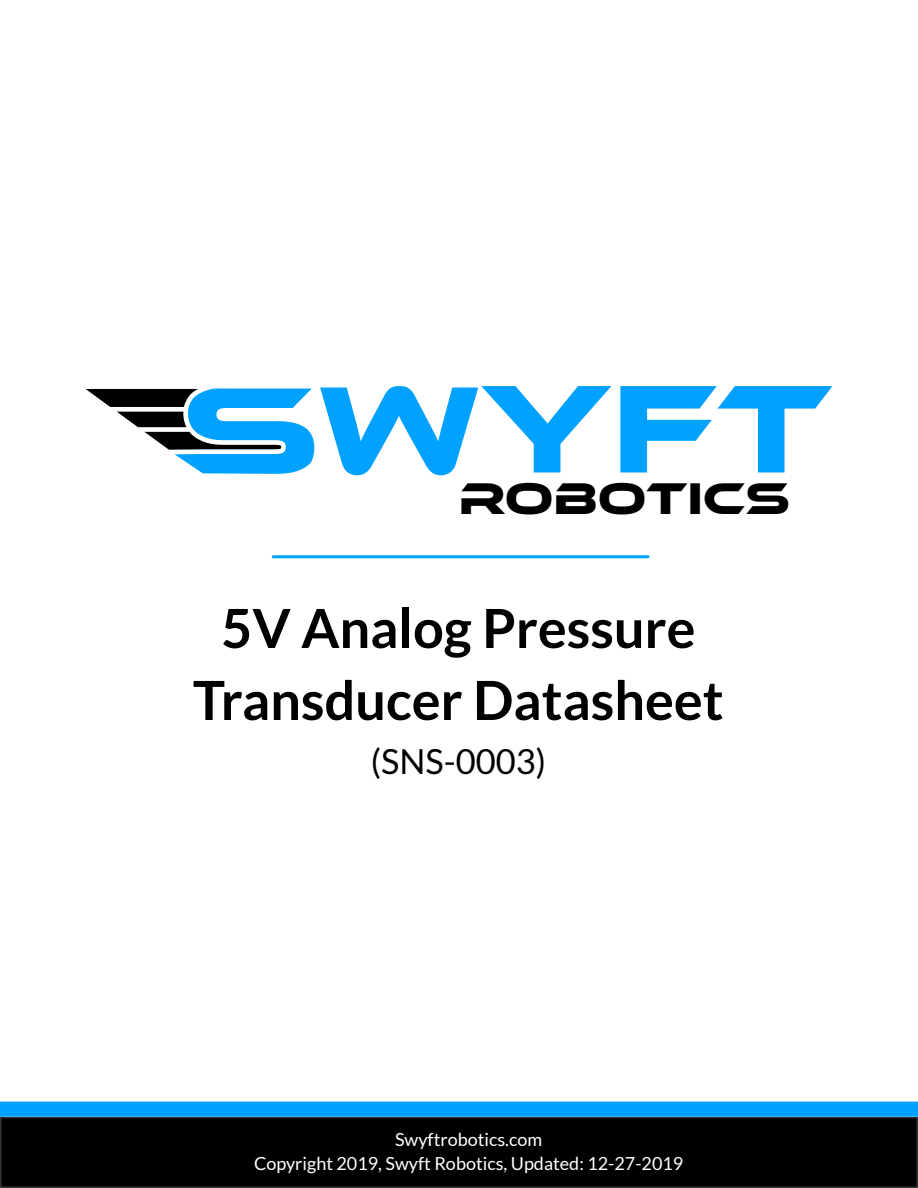
<style>
.page{position:relative;width:918px;height:1188px;background:#fff}
.page>*{position:absolute;margin:0;border:0;box-sizing:border-box;transform-origin:0 0}
.t1{font:700 54px/72px "Lato";color:#000;text-align:center}
.t2{font:45.9px "Ethnocentric Rg";color:#000}
.t3{font:34.5px "Lato";color:#000}
.t4{font:18px "Lato";color:#fff}
</style>
<div class="page">
<hr style="left:273px;top:555px;width:375px;height:3px;background:#01a1ff">
<div style="left:1px;top:1117px;width:916px;height:70px;background:#000"></div>
<div style="left:0;top:1117px;width:918px;height:71px;border:2px solid #363437"></div>
<div style="left:1px;top:1102px;width:916px;height:14px;background:#01a1ff"></div>
<div style="left:0;top:1102px;width:918px;height:15px;border:2px solid #01a1ff"></div>
<svg style="left:86px;top:388px;width:228px;height:86px"></svg>
<svg style="left:320px;top:386px;width:291px;height:89px"></svg>
<svg style="left:620px;top:386px;width:212px;height:86px"></svg>
<h2 class="t2" style="left:459px;top:471px;width:332px">ROBOTICS</h2>
<h1 class="t1" style="left:193px;top:592px;width:532px">5V Analog Pressure<br>Transducer Datasheet</h1>
<h3 class="t3" style="left:371px;top:742px;width:177px">(SNS-0003)</h3>
<p class="t4" style="left:395px;top:1130px;width:149px">Swyftrobotics.com</p>
<p class="t4" style="left:254px;top:1153px;width:431px">Copyright 2019, Swyft Robotics, Updated: 12-27-2019</p>
</div>
